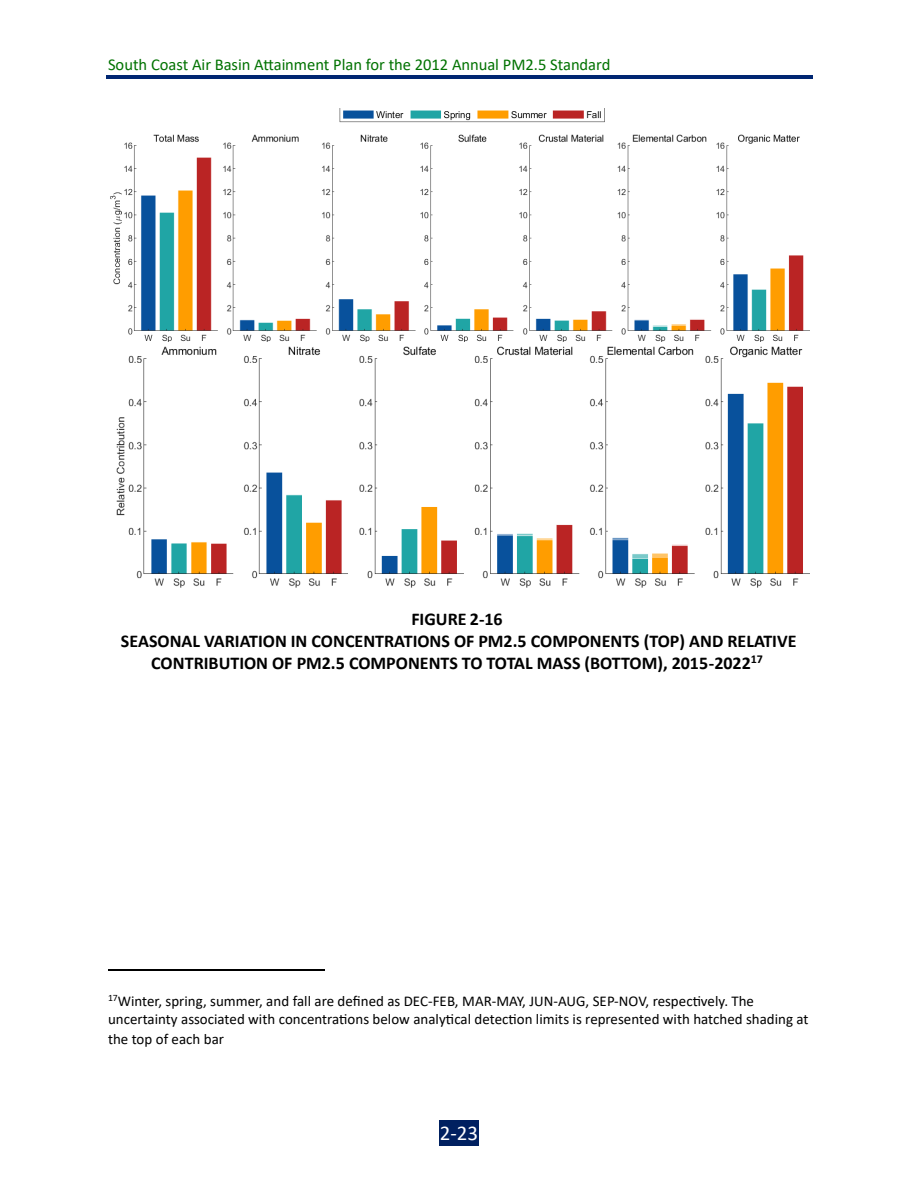
<style>
.page{position:relative;width:918px;height:1188px;background:#fff}
.page>*{position:absolute;margin:0;border:0;box-sizing:border-box;transform-origin:0 0}
.t1{font:21px "Calibri";color:#fff}
.t2{font:700 18px/21.9px "Calibri";color:#000;text-align:center}
.t3{font:16.5px "Calibri";letter-spacing:-.005em;color:#007200}
.t4{font:15px/19px "Calibri";color:#000}
</style>
<div class="page">
<hr style="left:106px;top:75px;width:706px;height:4px;background:#002672">
<div style="left:457px;top:1120px;width:21px;height:26px;background:#002060"></div>
<div style="left:440px;top:1120px;width:17px;height:26px;background:#002060"></div>
<hr style="left:108px;top:969px;width:216px;height:2px;background:#000">
<img style="left:110px;top:108px;width:700px;height:480px">
<p class="t3" style="left:108px;top:58px;width:504px">South Coast Air Basin Attainment Plan for the 2012 Annual PM2.5 Standard</p>
<p class="t2" style="left:411px;top:610px;width:93px">FIGURE 2-16</p>
<p class="t2" style="left:121px;top:632px;width:677px">SEASONAL VARIATION IN CONCENTRATIONS OF PM2.5 COMPONENTS (TOP) AND RELATIVE<br>CONTRIBUTION OF PM2.5 COMPONENTS TO TOTAL MASS (BOTTOM), 2015-2022<sup>17</sup></p>
<p class="t4" style="left:108px;top:993px;width:702px"><sup>17</sup>Winter, spring, summer, and fall are defined as DEC-FEB, MAR-MAY, JUN-AUG, SEP-NOV, respectively. The uncertainty associated with concentrations below analytical detection limits is represented with hatched shading at the top of each bar</p>
<h1 class="t1" style="left:440px;top:1125px;width:40px">2-23</h1>
</div>
